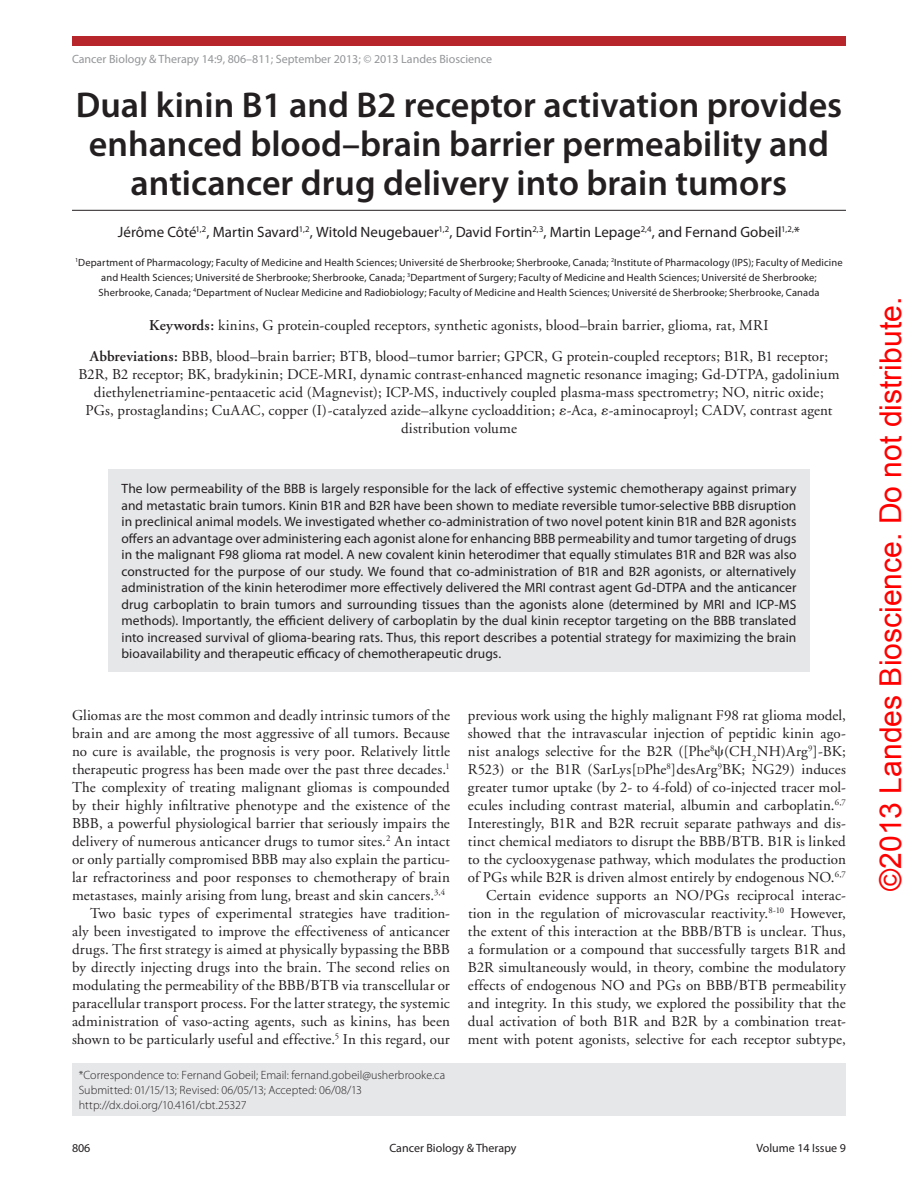
<style>
.page{position:relative;width:918px;height:1188px;background:#fff}
.page>*{position:absolute;margin:0;border:0;box-sizing:border-box;transform-origin:0 0}
.t1{font:600 36px/39px "Myriad Pro";color:#231f20;text-align:center}
.t2{font:30.15px "Arial";color:#f00}
.t3{font:15px/18px "Adobe Garamond";letter-spacing:.01em;color:#231f20;text-align:center}
.t4{font:15px "Myriad Pro";color:#231f20}
.t5{font:13.5px/16.5px "Myriad Pro";letter-spacing:.005em;color:#231f20;text-align:justify}
.t6{font:300 12px/15px "Myriad Pro";letter-spacing:.005em;color:#231f20}
.t7{font:12px "Myriad Pro";color:#939598}
.t8{font:12px "Myriad Pro";color:#231f20}
.t9{font:10.5px/15px "Myriad Pro";letter-spacing:.01em;color:#231f20;text-align:center}
.s1{font-weight:600}
.s2{font-family:"Universal Std Greekw Math Pi"}
.s3{font-size:10.5px}
</style>
<div class="page">
<div style="left:72px;top:36px;width:774px;height:10px;background:#b7262b"></div>
<div style="left:72px;top:1063px;width:774px;height:53px;background:#e6e7e9"></div>
<div style="left:108px;top:469px;width:702px;height:203px;background:#e6e7e9"></div>
<hr style="left:72px;top:210px;width:774px;height:1px;background:#231f20">
<p class="t7" style="left:72px;top:52px;width:422px">Cancer Biology &amp; Therapy 14:9, 806–811; September 2013; © 2013 Landes Bioscience</p>
<h1 class="t1" style="left:76px;top:85px;width:768px">Dual kinin B1 and B2 receptor activation provides enhanced blood–brain barrier permeability and anticancer drug delivery into brain tumors</h1>
<p class="t4" style="left:118px;top:223px;width:684px">Jérôme Côté<sup>1,2</sup>, Martin Savard<sup>1,2</sup>, Witold Neugebauer<sup>1,2</sup>, David Fortin<sup>2,3</sup>, Martin Lepage<sup>2,4</sup>, and Fernand Gobeil<sup>1,2,</sup>*</p>
<p class="t9" style="left:75px;top:255px;width:769px"><sup>1</sup>Department of Pharmacology; Faculty of Medicine and Health Sciences; Université de Sherbrooke; Sherbrooke, Canada; <sup>2</sup>Institute of Pharmacology (IPS); Faculty of Medicine and Health Sciences; Université de Sherbrooke; Sherbrooke, Canada; <sup>3</sup>Department of Surgery; Faculty of Medicine and Health Sciences; Université de Sherbrooke;<br>Sherbrooke, Canada; <sup>4</sup>Department of Nuclear Medicine and Radiobiology; Faculty of Medicine and Health Sciences; Université de Sherbrooke; Sherbrooke, Canada</p>
<p class="t3" style="left:90px;top:310px;width:740px;line-height:31.5px"><span class="s1">Keywords:</span> kinins, G protein-coupled receptors, synthetic agonists, blood–brain barrier, glioma, rat, MRI<br><span class="s1">Abbreviations:</span> BBB, blood–brain barrier; BTB, blood–tumor barrier; GPCR, G protein-coupled receptors; B1R, B1 receptor;</p>
<p class="t3" style="left:78px;top:366px;width:763px">B2R, B2 receptor; BK, bradykinin; DCE-MRI, dynamic contrast-enhanced magnetic resonance imaging; Gd-DTPA, gadolinium diethylenetriamine-pentaacetic acid (Magnevist); ICP-MS, inductively coupled plasma-mass spectrometry; NO, nitric oxide; PGs, prostaglandins; CuAAC, copper (I)-catalyzed azide–alkyne cycloaddition; <span class="s2">ε</span>-Aca, <span class="s2">ε</span>-aminocaproyl; CADV, contrast agent distribution volume</p>
<p class="t5" style="left:122px;top:480px;width:677px">The low permeability of the BBB is largely responsible for the lack of effective systemic chemotherapy against primary and metastatic brain tumors. Kinin B1R and B2R have been shown to mediate reversible tumor-selective BBB disruption in preclinical animal models. We investigated whether co-administration of two novel potent kinin B1R and B2R agonists offers an advantage over administering each agonist alone for enhancing BBB permeability and tumor targeting of drugs in the malignant F98 glioma rat model. A new covalent kinin heterodimer that equally stimulates B1R and B2R was also constructed for the purpose of our study. We found that co-administration of B1R and B2R agonists, or alternatively administration of the kinin heterodimer more effectively delivered the MRI contrast agent Gd-DTPA and the anticancer drug carboplatin to brain tumors and surrounding tissues than the agonists alone (determined by MRI and ICP-MS methods). Importantly, the efficient delivery of carboplatin by the dual kinin receptor targeting on the BBB translated into increased survival of glioma-bearing rats. Thus, this report describes a potential strategy for maximizing the brain bioavailability and therapeutic efficacy of chemotherapeutic drugs.</p>
<p class="t3" style="left:72px;top:707px;width:379px">Gliomas are the most common and deadly intrinsic tumors of the</p>
<p class="t3" style="left:72px;top:725px;width:379px">brain and are among the most aggressive of all tumors. Because</p>
<p class="t3" style="left:72px;top:743px;width:379px">no cure is available, the prognosis is very poor. Relatively little</p>
<p class="t3" style="left:72px;top:761px;width:379px">therapeutic progress has been made over the past three decades.<sup>1</sup></p>
<p class="t3" style="left:72px;top:779px;width:379px">The complexity of treating malignant gliomas is compounded</p>
<p class="t3" style="left:72px;top:797px;width:379px">by their highly infiltrative phenotype and the existence of the</p>
<p class="t3" style="left:72px;top:815px;width:379px">BBB, a powerful physiological barrier that seriously impairs the</p>
<p class="t3" style="left:72px;top:833px;width:379px">delivery of numerous anticancer drugs to tumor sites.<sup>2</sup> An intact</p>
<p class="t3" style="left:72px;top:851px;width:379px">or only partially compromised BBB may also explain the particu-</p>
<p class="t3" style="left:72px;top:869px;width:379px">lar refractoriness and poor responses to chemotherapy of brain</p>
<p class="t3" style="left:72px;top:887px;width:375px">metastases, mainly arising from lung, breast and skin cancers.<sup>3,4</sup></p>
<p class="t3" style="left:90px;top:905px;width:361px">Two basic types of experimental strategies have tradition-</p>
<p class="t3" style="left:72px;top:923px;width:379px">aly been investigated to improve the effectiveness of anticancer</p>
<p class="t3" style="left:72px;top:941px;width:379px">drugs. The first strategy is aimed at physically bypassing the BBB</p>
<p class="t3" style="left:72px;top:959px;width:379px">by directly injecting drugs into the brain. The second relies on</p>
<p class="t3" style="left:72px;top:977px;width:379px">modulating the permeability of the BBB/BTB via transcellular or</p>
<p class="t3" style="left:72px;top:995px;width:379px">paracellular transport process. For the latter strategy, the systemic</p>
<p class="t3" style="left:72px;top:1013px;width:379px">administration of vaso-acting agents, such as kinins, has been</p>
<p class="t3" style="left:72px;top:1031px;width:379px">shown to be particularly useful and effective.<sup>5</sup> In this regard, our</p>
<p class="t6" style="left:79px;top:1068px;width:368px">*Correspondence to: Fernand Gobeil; Email: fernand.gobeil@usherbrooke.ca<br>Submitted: 01/15/13; Revised: 06/05/13; Accepted: 06/08/13 http://dx.doi.org/10.4161/cbt.25327</p>
<p class="t3" style="left:468px;top:707px;width:379px;text-align:right">previous work using the highly malignant F98 rat glioma model, showed that the intravascular injection of peptidic kinin ago&shy;nist analogs selective for the B2R ([Phe<sup>8</sup><span class="s2">ψ</span>(CH<sub>2</sub>NH)Arg<sup>9</sup>]-BK; R523) or the B1R (SarLys[<span class="s3">d</span>Phe<sup>8</sup>]desArg<sup>9</sup>BK; NG29) induces greater tumor uptake (by 2- to 4-fold) of co-injected tracer mol&shy;ecules including contrast material, albumin and carboplatin.<sup>6,7<br></sup>Interestingly, B1R and B2R recruit separate pathways and dis&shy;tinct chemical mediators to disrupt the BBB/BTB. B1R is linked to the cyclooxygenase pathway, which modulates the production of PGs while B2R is driven almost entirely by endogenous NO.<sup>6,7<br></sup>Certain evidence supports an NO/PGs reciprocal interac&shy;tion in the regulation of microvascular reactivity.<sup>8-10</sup> However, the extent of this interaction at the BBB/BTB is unclear. Thus, a formulation or a compound that successfully targets B1R and B2R simultaneously would, in theory, combine the modulatory effects of endogenous NO and PGs on BBB/BTB permeability and integrity. In this study, we explored the possibility that the dual activation of both B1R and B2R by a combination treat&shy;ment with potent agonists, selective for each receptor subtype,</p>
<p class="t8" style="left:72px;top:1141px;width:20px">806</p>
<p class="t8" style="left:389px;top:1141px;width:129px">Cancer Biology &amp; Therapy</p>
<p class="t8" style="left:757px;top:1141px;width:91px">Volume 14 Issue 9</p>
<h2 class="t2" style="left:871px;top:891px;width:595px;rotate:-90deg">©2013 Landes Bioscience. Do not distribute.</h2>
</div>
